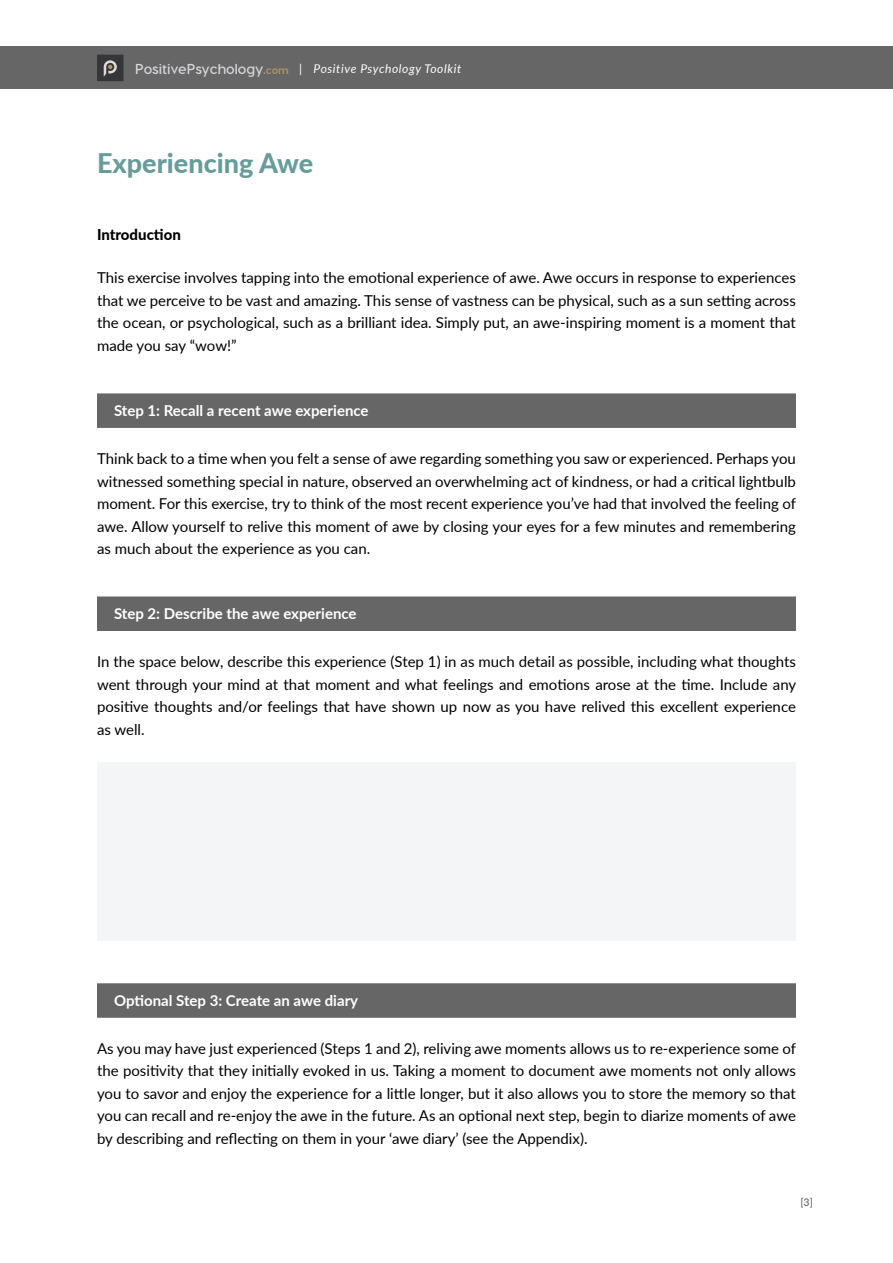
<style>
.page{position:relative;width:893px;height:1263px;background:#fff}
.page>*{position:absolute;margin:0;border:0;box-sizing:border-box;transform-origin:0 0}
.t1{font:800 27px "Lato";color:#669d9b}
.t2{font:15px/22.5px "Lato";color:#000;text-align:justify}
.t3{font:700 15px "Lato";color:#fff}
.t4{font:800 15px "Lato";color:#000}
.t5{font:italic 12px "Lato";letter-spacing:.05em;color:#fff}
.t6{font:10.5px "Lato";color:#555}
.s1{font-family:"Visby CF";font-weight:700;font-style:normal;font-size:14.4px;color:#d6d7da}
.s2{font-family:"Visby CF";font-weight:800;font-style:normal;font-size:10.8px;color:#af9364}
.s3{font-style:normal}
</style>
<div class="page">
<div style="left:0;top:46px;width:893px;height:43px;background:#666"></div>
<div style="left:97px;top:55px;width:27px;height:26px;background:#363638"></div>
<svg style="left:104px;top:60px;width:13px;height:17px"></svg>
<div style="left:97px;top:393px;width:699px;height:35px;background:#666"></div>
<div style="left:97px;top:596px;width:699px;height:35px;background:#666"></div>
<div style="left:97px;top:983px;width:699px;height:35px;background:#666"></div>
<div style="left:97px;top:762px;width:699px;height:179px;background:#f4f5f7"></div>
<p class="t5" style="left:135px;top:60px;width:328px"><span class="s1">PositivePsychology</span><span class="s2">.com</span> <span class="s3">|</span> Positive Psychology Toolkit</p>
<h1 class="t1" style="left:97px;top:143px;width:218px">Experiencing Awe</h1>
<p class="t4" style="left:97px;top:223px;width:85px">Introduction</p>
<p class="t2" style="left:97px;top:266px;width:700px">This exercise involves tapping into the emotional experience of awe. Awe occurs in response to experiences that we perceive to be vast and amazing. This sense of vastness can be physical, such as a sun setting across the ocean, or psychological, such as a brilliant idea. Simply put, an awe-inspiring moment is a moment that made you say “wow!”</p>
<p class="t3" style="left:114px;top:399px;width:256px">Step 1: Recall a recent awe experience</p>
<p class="t2" style="left:97px;top:447px;width:701px">Think back to a time when you felt a sense of awe regarding something you saw or experienced. Perhaps you witnessed something special in nature, observed an overwhelming act of kindness, or had a critical lightbulb moment. For this exercise, try to think of the most recent experience you’ve had that involved the feeling of awe. Allow yourself to relive this moment of awe by closing your eyes for a few minutes and remembering as much about the experience as you can.</p>
<p class="t3" style="left:114px;top:603px;width:244px">Step 2: Describe the awe experience</p>
<p class="t2" style="left:97px;top:650px;width:701px">In the space below, describe this experience (Step 1) in as much detail as possible, including what thoughts went through your mind at that moment and what feelings and emotions arose at the time. Include any positive thoughts and/or feelings that have shown up now as you have relived this excellent experience as well.</p>
<p class="t3" style="left:114px;top:989px;width:246px">Optional Step 3: Create an awe diary</p>
<p class="t2" style="left:97px;top:1036px;width:701px">As you may have just experienced (Steps 1 and 2), reliving awe moments allows us to re-experience some of the positivity that they initially evoked in us. Taking a moment to document awe moments not only allows you to savor and enjoy the experience for a little longer, but it also allows you to store the memory so that you can recall and re-enjoy the awe in the future. As an optional next step, begin to diarize moments of awe by describing and reflecting on them in your ‘awe diary’ (see the Appendix).</p>
<p class="t6" style="left:800px;top:1195px;width:14px">[3]</p>
</div>
